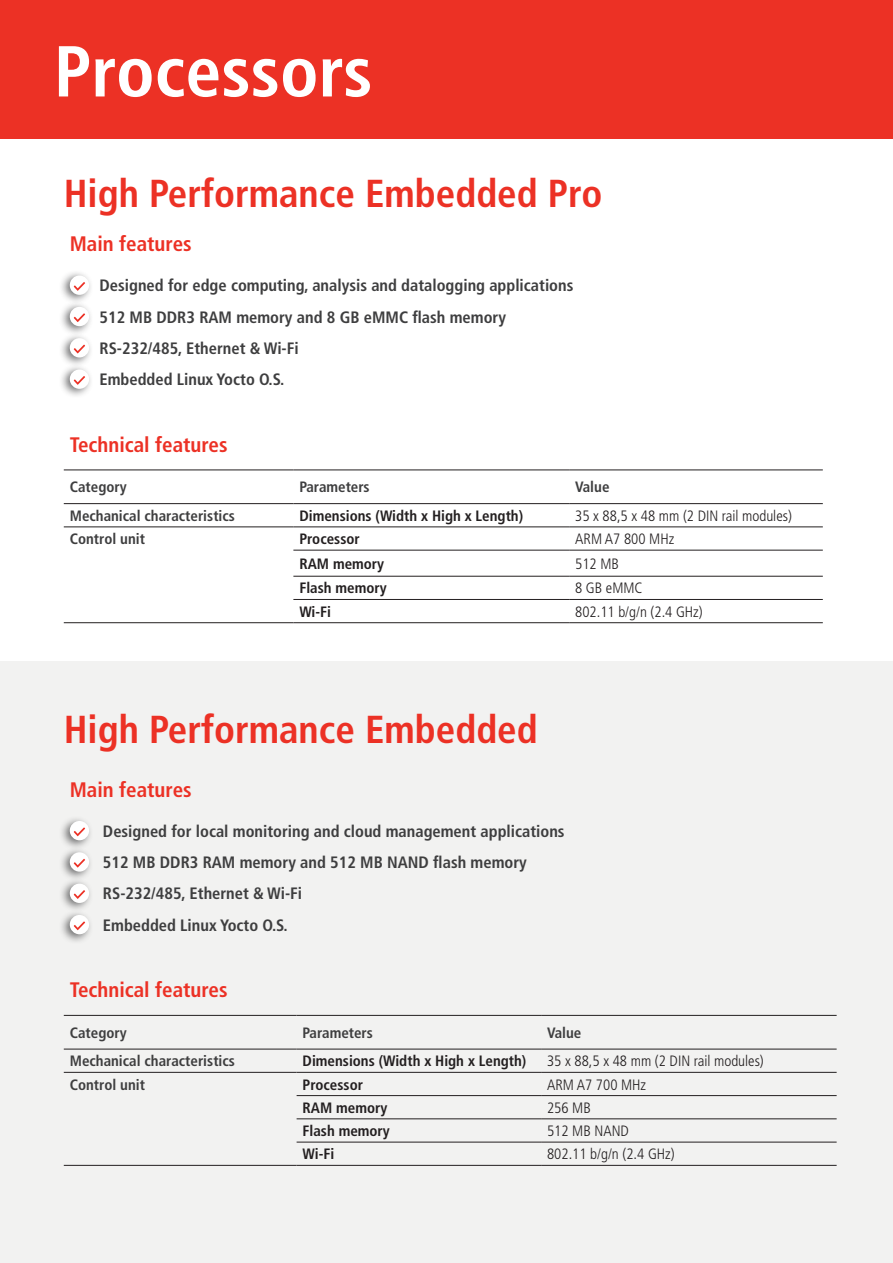
<style>
.page{position:relative;width:893px;height:1263px;background:#fff}
.page>*{position:absolute;margin:0;border:0;box-sizing:border-box;transform-origin:0 0}
.t1{font:700 condensed 72px "Frutiger LT Std";color:#fff}
.t2{font:700 condensed 39px "Frutiger LT Std";color:#ec3125}
.t3{font:700 condensed 21px "Frutiger LT Std";color:#ec3125}
.t4{font:700 condensed 16.5px "Frutiger LT Std";color:#3e3e3f}
.t5{font:300 condensed 15px "Frutiger LT Std";color:#231f20}
.t6{font:700 condensed 15px "Frutiger LT Std";color:#231f20}
.t7{font:700 condensed 15px "Frutiger LT Std";color:#3e3e3f}
</style>
<div class="page">
<div style="left:0;top:662px;width:893px;height:601px;background:#f2f2f1"></div>
<hr style="left:64px;top:503px;width:229px;height:1px;background:#231f20">
<hr style="left:64px;top:622px;width:229px;height:1px;background:#231f20">
<hr style="left:293px;top:503px;width:276px;height:1px;background:#231f20">
<hr style="left:569px;top:503px;width:254px;height:1px;background:#231f20">
<hr style="left:293px;top:527px;width:276px;height:1px;background:#231f20">
<hr style="left:569px;top:527px;width:254px;height:1px;background:#231f20">
<hr style="left:293px;top:550px;width:276px;height:1px;background:#231f20">
<hr style="left:569px;top:550px;width:254px;height:1px;background:#231f20">
<hr style="left:293px;top:576px;width:276px;height:1px;background:#231f20">
<hr style="left:569px;top:576px;width:254px;height:1px;background:#231f20">
<hr style="left:293px;top:599px;width:276px;height:1px;background:#231f20">
<hr style="left:569px;top:599px;width:254px;height:1px;background:#231f20">
<hr style="left:293px;top:622px;width:276px;height:1px;background:#231f20">
<hr style="left:569px;top:622px;width:254px;height:1px;background:#231f20">
<hr style="left:64px;top:470px;width:229px;height:1px;background:#231f20">
<hr style="left:293px;top:470px;width:276px;height:1px;background:#231f20">
<hr style="left:569px;top:470px;width:254px;height:1px;background:#231f20">
<hr style="left:64px;top:527px;width:229px;height:1px;background:#231f20">
<div style="left:58px;top:270px;width:35px;height:35px;background:#3e3e3f;opacity:.75"></div>
<div style="left:70px;top:275px;width:19px;height:20px;background:#fff;border-radius:50%"></div>
<svg style="left:74px;top:282px;width:11px;height:9px"></svg>
<div style="left:58px;top:301px;width:35px;height:35px;background:#3e3e3f;opacity:.75"></div>
<div style="left:70px;top:307px;width:19px;height:19px;background:#fff;border-radius:50%"></div>
<svg style="left:74px;top:313px;width:11px;height:9px"></svg>
<div style="left:58px;top:332px;width:35px;height:36px;background:#3e3e3f;opacity:.75"></div>
<div style="left:70px;top:338px;width:19px;height:19px;background:#fff;border-radius:50%"></div>
<svg style="left:74px;top:345px;width:11px;height:8px"></svg>
<div style="left:58px;top:364px;width:35px;height:35px;background:#3e3e3f;opacity:.75"></div>
<div style="left:70px;top:369px;width:19px;height:20px;background:#fff;border-radius:50%"></div>
<svg style="left:74px;top:376px;width:11px;height:9px"></svg>
<div style="left:58px;top:815px;width:35px;height:35px;background:#3e3e3f;opacity:.75"></div>
<div style="left:70px;top:821px;width:19px;height:19px;background:#fff;border-radius:50%"></div>
<svg style="left:74px;top:827px;width:11px;height:9px"></svg>
<div style="left:58px;top:847px;width:35px;height:35px;background:#3e3e3f;opacity:.75"></div>
<div style="left:70px;top:852px;width:19px;height:20px;background:#fff;border-radius:50%"></div>
<svg style="left:74px;top:859px;width:11px;height:8px"></svg>
<div style="left:58px;top:878px;width:35px;height:35px;background:#3e3e3f;opacity:.75"></div>
<div style="left:70px;top:884px;width:19px;height:19px;background:#fff;border-radius:50%"></div>
<svg style="left:74px;top:890px;width:11px;height:9px"></svg>
<div style="left:58px;top:909px;width:35px;height:35px;background:#3e3e3f;opacity:.75"></div>
<div style="left:70px;top:915px;width:19px;height:19px;background:#fff;border-radius:50%"></div>
<svg style="left:74px;top:921px;width:11px;height:9px"></svg>
<hr style="left:64px;top:1049px;width:233px;height:1px;background:#231f20">
<hr style="left:64px;top:1165px;width:233px;height:1px;background:#231f20">
<hr style="left:297px;top:1049px;width:244px;height:1px;background:#231f20">
<hr style="left:541px;top:1049px;width:296px;height:1px;background:#231f20">
<hr style="left:297px;top:1072px;width:244px;height:1px;background:#231f20">
<hr style="left:541px;top:1072px;width:296px;height:1px;background:#231f20">
<hr style="left:297px;top:1095px;width:244px;height:1px;background:#231f20">
<hr style="left:541px;top:1095px;width:296px;height:1px;background:#231f20">
<hr style="left:297px;top:1118px;width:244px;height:1px;background:#231f20">
<hr style="left:541px;top:1118px;width:296px;height:1px;background:#231f20">
<hr style="left:297px;top:1142px;width:244px;height:1px;background:#231f20">
<hr style="left:541px;top:1142px;width:296px;height:1px;background:#231f20">
<hr style="left:297px;top:1165px;width:244px;height:1px;background:#231f20">
<hr style="left:541px;top:1165px;width:296px;height:1px;background:#231f20">
<hr style="left:64px;top:1015px;width:233px;height:1px;background:#231f20">
<hr style="left:297px;top:1015px;width:244px;height:1px;background:#231f20">
<hr style="left:541px;top:1015px;width:296px;height:1px;background:#231f20">
<hr style="left:64px;top:1072px;width:233px;height:1px;background:#231f20">
<div style="left:0;top:0;width:893px;height:139px;background:#ec3125"></div>
<p class="t1" style="left:54px;top:29px;width:320px">Processors</p>
<p class="t2" style="left:64px;top:170px;width:540px">High Performance Embedded Pro</p>
<p class="t3" style="left:70px;top:231px;width:123px">Main features</p>
<p class="t4" style="left:100px;top:276px;width:475px">Designed for edge computing, analysis and datalogging applications</p>
<p class="t4" style="left:100px;top:307px;width:408px">512 MB DDR3 RAM memory and 8 GB eMMC flash memory</p>
<p class="t4" style="left:100px;top:338px;width:201px">RS-232/485, Ethernet &amp; Wi-Fi</p>
<p class="t4" style="left:100px;top:370px;width:186px">Embedded Linux Yocto O.S.</p>
<p class="t3" style="left:70px;top:432px;width:159px">Technical features</p>
<p class="t7" style="left:70px;top:478px;width:58px">Category</p>
<p class="t7" style="left:299px;top:478px;width:72px">Parameters</p>
<p class="t7" style="left:575px;top:478px;width:36px">Value</p>
<p class="t7" style="left:70px;top:507px;width:167px">Mechanical characteristics</p>
<p class="t6" style="left:299px;top:507px;width:225px">Dimensions (Width x High x Length)</p>
<p class="t5" style="left:575px;top:507px;width:218px">35 x 88,5 x 48 mm (2 DIN rail modules)</p>
<p class="t7" style="left:70px;top:530px;width:77px">Control unit</p>
<p class="t6" style="left:299px;top:530px;width:62px">Processor</p>
<p class="t5" style="left:575px;top:530px;width:101px">ARM A7 800 MHz</p>
<p class="t6" style="left:299px;top:555px;width:86px">RAM memory</p>
<p class="t5" style="left:575px;top:555px;width:45px">512 MB</p>
<p class="t6" style="left:299px;top:579px;width:89px">Flash memory</p>
<p class="t5" style="left:575px;top:580px;width:69px">8 GB eMMC</p>
<p class="t6" style="left:299px;top:603px;width:33px">Wi-Fi</p>
<p class="t5" style="left:575px;top:603px;width:129px">802.11 b/g/n (2.4 GHz)</p>
<p class="t2" style="left:64px;top:706px;width:475px">High Performance Embedded</p>
<p class="t3" style="left:70px;top:777px;width:123px">Main features</p>
<p class="t4" style="left:103px;top:821px;width:463px">Designed for local monitoring and cloud management applications</p>
<p class="t4" style="left:103px;top:853px;width:425px">512 MB DDR3 RAM memory and 512 MB NAND flash memory</p>
<p class="t4" style="left:103px;top:884px;width:201px">RS-232/485, Ethernet &amp; Wi-Fi</p>
<p class="t4" style="left:103px;top:915px;width:186px">Embedded Linux Yocto O.S.</p>
<p class="t3" style="left:70px;top:977px;width:159px">Technical features</p>
<p class="t7" style="left:70px;top:1024px;width:58px">Category</p>
<p class="t7" style="left:303px;top:1024px;width:72px">Parameters</p>
<p class="t7" style="left:547px;top:1024px;width:36px">Value</p>
<p class="t7" style="left:70px;top:1052px;width:167px">Mechanical characteristics</p>
<p class="t6" style="left:303px;top:1052px;width:225px">Dimensions (Width x High x Length)</p>
<p class="t5" style="left:547px;top:1053px;width:218px">35 x 88,5 x 48 mm (2 DIN rail modules)</p>
<p class="t7" style="left:70px;top:1075px;width:77px">Control unit</p>
<p class="t6" style="left:303px;top:1075px;width:62px">Processor</p>
<p class="t5" style="left:547px;top:1076px;width:101px">ARM A7 700 MHz</p>
<p class="t6" style="left:303px;top:1099px;width:86px">RAM memory</p>
<p class="t5" style="left:547px;top:1099px;width:45px">256 MB</p>
<p class="t6" style="left:303px;top:1122px;width:89px">Flash memory</p>
<p class="t5" style="left:547px;top:1122px;width:83px">512 MB NAND</p>
<p class="t6" style="left:303px;top:1145px;width:33px">Wi-Fi</p>
<p class="t5" style="left:547px;top:1146px;width:129px">802.11 b/g/n (2.4 GHz)</p>
</div>
